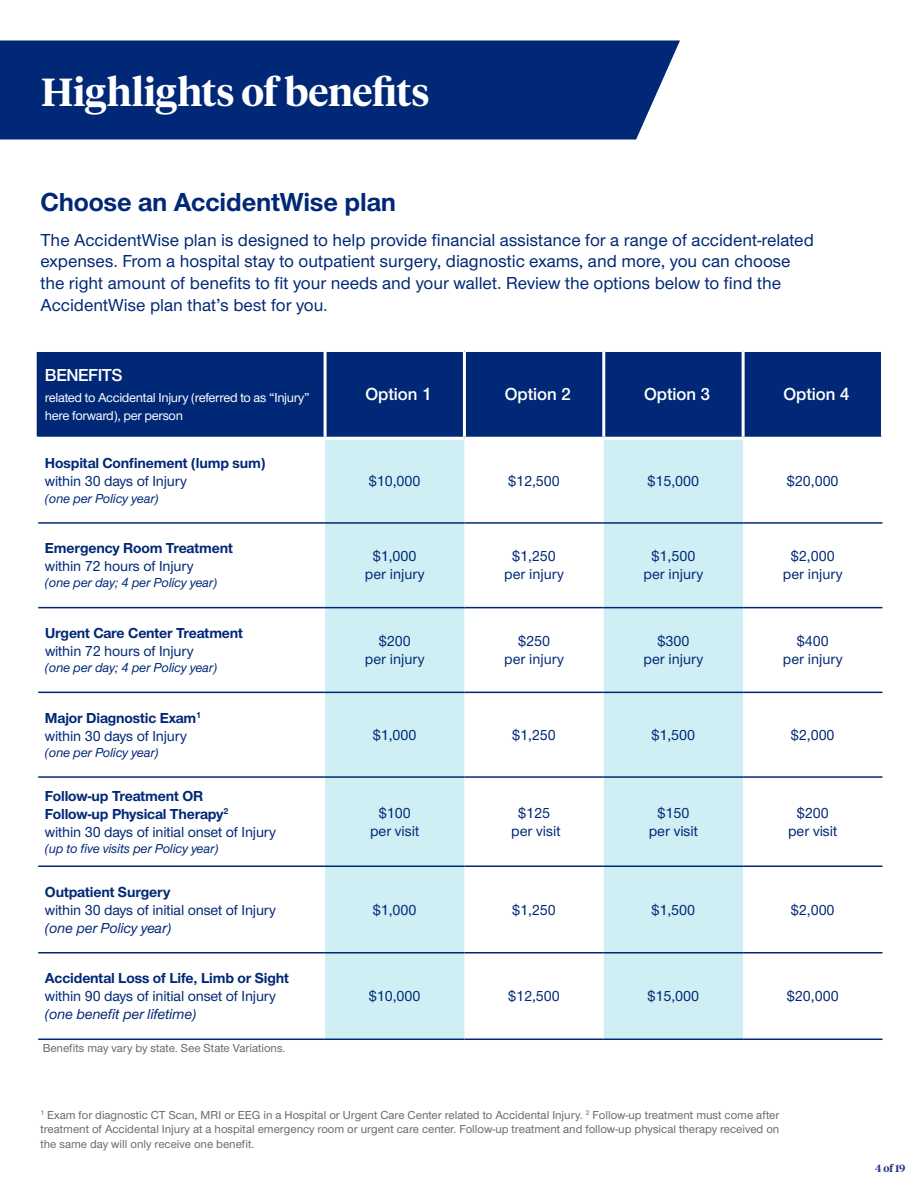
<style>
.page{position:relative;width:918px;height:1188px;background:#fff}
.page>*{position:absolute;margin:0;border:0;box-sizing:border-box;transform-origin:0 0}
.t1{font:600 39px "UHC Serif Headline";letter-spacing:-.005em;color:#fff}
.t2{font:700 27px "UHC Sans";letter-spacing:-.005em;color:#002876}
.t3{font:500 18px/21.6px "UHC Sans";color:#002876}
.t4{font:600 18px "UHC Sans";letter-spacing:-.005em;color:#fff}
.t5{font:600 18px "UHC Sans";letter-spacing:-.025em;color:#fff}
.t6{font:500 15px/18px "UHC Sans";color:#002876;text-align:center}
.t7{font:700 15px/18px "UHC Sans";letter-spacing:-.01em;color:#002876}
.t8{font:italic 500 15px "UHC Sans";letter-spacing:-.01em;color:#002876}
.t9{font:italic 500 13.5px "UHC Sans";letter-spacing:-.01em;color:#002876}
.t10{font:500 13.5px/18px "UHC Sans";letter-spacing:-.025em;color:#fff}
.t11{font:500 12px/14.4px "UHC Sans";color:#69696c;text-align:justify}
.t12{font:600 10.5px "UHC Serif Headline";color:#283582}
.s1{font-weight:700}
.s2{font-weight:500}
</style>
<div class="page">
<div style="left:40px;top:352px;width:841px;height:85px;background:#002876"></div>
<svg style="left:325px;top:440px;width:418px;height:599px;fill:#cfeff5"></svg>
<hr style="left:38px;top:522px;width:287px;height:2px;background:#002876">
<hr style="left:464px;top:522px;width:140px;height:2px;background:#002876">
<hr style="left:604px;top:522px;width:139px;height:2px;background:#002876">
<hr style="left:743px;top:522px;width:139px;height:2px;background:#002876">
<hr style="left:38px;top:607px;width:287px;height:1px;background:#002876">
<hr style="left:464px;top:607px;width:140px;height:1px;background:#002876">
<hr style="left:604px;top:607px;width:139px;height:1px;background:#002876">
<hr style="left:743px;top:607px;width:139px;height:1px;background:#002876">
<hr style="left:38px;top:692px;width:287px;height:1px;background:#002876">
<hr style="left:464px;top:692px;width:140px;height:1px;background:#002876">
<hr style="left:604px;top:692px;width:139px;height:1px;background:#002876">
<hr style="left:743px;top:692px;width:139px;height:1px;background:#002876">
<hr style="left:38px;top:776px;width:287px;height:2px;background:#002876">
<hr style="left:464px;top:776px;width:140px;height:2px;background:#002876">
<hr style="left:604px;top:776px;width:139px;height:2px;background:#002876">
<hr style="left:743px;top:776px;width:139px;height:2px;background:#002876">
<hr style="left:38px;top:866px;width:287px;height:1px;background:#002876">
<hr style="left:464px;top:866px;width:140px;height:1px;background:#002876">
<hr style="left:604px;top:866px;width:139px;height:1px;background:#002876">
<hr style="left:743px;top:866px;width:139px;height:1px;background:#002876">
<hr style="left:38px;top:952px;width:287px;height:2px;background:#002876">
<hr style="left:464px;top:952px;width:140px;height:2px;background:#002876">
<hr style="left:604px;top:952px;width:139px;height:2px;background:#002876">
<hr style="left:743px;top:952px;width:139px;height:2px;background:#002876">
<hr style="left:38px;top:1039px;width:287px;height:1px;background:#002876">
<hr style="left:464px;top:1039px;width:140px;height:1px;background:#002876">
<hr style="left:604px;top:1039px;width:139px;height:1px;background:#002876">
<hr style="left:743px;top:1039px;width:139px;height:1px;background:#002876">
<hr style="left:325px;top:522px;width:139px;height:2px;background:#002876">
<hr style="left:325px;top:607px;width:139px;height:1px;background:#002876">
<hr style="left:325px;top:692px;width:139px;height:1px;background:#002876">
<hr style="left:325px;top:776px;width:139px;height:2px;background:#002876">
<hr style="left:325px;top:866px;width:139px;height:1px;background:#002876">
<hr style="left:325px;top:952px;width:139px;height:2px;background:#002876">
<hr style="left:325px;top:1039px;width:139px;height:1px;background:#002876">
<hr style="left:324px;top:352px;width:3px;height:85px;background:#fff">
<hr style="left:463px;top:352px;width:3px;height:85px;background:#fff">
<hr style="left:602px;top:352px;width:3px;height:85px;background:#fff">
<hr style="left:742px;top:352px;width:3px;height:85px;background:#fff">
<hr style="left:37px;top:352px;width:3px;height:85px;background:#002876">
<div style="left:0;top:40px;width:680px;height:100px;background:#002876"></div>
<div style="left:41px;top:76px;width:549px;height:30px;background:#002876"></div>
<h1 class="t1" style="left:41px;top:65px;width:390px">Highlights of benefits</h1>
<h2 class="t2" style="left:40px;top:184px;width:357px">Choose an AccidentWise plan</h2>
<p class="t3" style="left:40px;top:228px;width:775px">The AccidentWise plan is designed to help provide financial assistance for a range of accident-related expenses. From a hospital stay to outpatient surgery, diagnostic exams, and more, you can choose the right amount of benefits to fit your needs and your wallet. Review the options below to find the AccidentWise plan that’s best for you.</p>
<p class="t5" style="left:45px;top:363px;width:79px">BENEFITS</p>
<p class="t10" style="left:45px;top:388px;width:266px">related to Accidental Injury (referred to as “Injury” here forward), per person</p>
<p class="t4" style="left:365px;top:383px;width:68px">Option 1</p>
<p class="t4" style="left:505px;top:383px;width:68px">Option 2</p>
<p class="t4" style="left:644px;top:383px;width:68px">Option 3</p>
<p class="t4" style="left:784px;top:383px;width:68px">Option 4</p>
<p class="t7" style="left:45px;top:454px;width:222px">Hospital Confinement (lump sum)</p>
<p class="t6" style="left:45px;top:472px;width:143px">within 30 days of Injury</p>
<p class="t9" style="left:45px;top:489px;width:115px">(one per Policy year)</p>
<p class="t6" style="left:369px;top:471px;width:53px">$10,000</p>
<p class="t6" style="left:508px;top:471px;width:53px">$12,500</p>
<p class="t6" style="left:648px;top:471px;width:53px">$15,000</p>
<p class="t6" style="left:787px;top:471px;width:53px">$20,000</p>
<p class="t7" style="left:45px;top:539px;width:189px">Emergency Room Treatment</p>
<p class="t6" style="left:45px;top:557px;width:150px">within 72 hours of Injury</p>
<p class="t9" style="left:45px;top:574px;width:174px">(one per day; 4 per Policy year)</p>
<p class="t7" style="left:45px;top:623px;width:200px">Urgent Care Center Treatment</p>
<p class="t6" style="left:45px;top:641px;width:150px">within 72 hours of Injury</p>
<p class="t9" style="left:45px;top:658px;width:174px">(one per day; 4 per Policy year)</p>
<p class="t6" style="left:45px;top:708px;width:158px;text-align:left"><span class="s1">Major Diagnostic Exam</span><sup>1 </sup>within 30 days of Injury</p>
<p class="t9" style="left:45px;top:743px;width:115px">(one per Policy year)</p>
<p class="t7" style="left:45px;top:786px;width:233px">Follow-up Treatment OR<br>Follow-up Physical Therapy<sup>2<br></sup><span class="s2">within 30 days of initial onset of Injury</span></p>
<p class="t9" style="left:45px;top:839px;width:175px">(up to five visits per Policy year)</p>
<p class="t7" style="left:45px;top:882px;width:127px">Outpatient Surgery</p>
<p class="t6" style="left:45px;top:900px;width:233px">within 30 days of initial onset of Injury</p>
<p class="t8" style="left:45px;top:917px;width:128px">(one per Policy year)</p>
<p class="t7" style="left:45px;top:969px;width:246px">Accidental Loss of Life, Limb or Sight</p>
<p class="t6" style="left:45px;top:986px;width:233px">within 90 days of initial onset of Injury</p>
<p class="t8" style="left:45px;top:1004px;width:153px">(one benefit per lifetime)</p>
<p class="t11" style="left:43px;top:1040px;width:244px">Benefits may vary by state. See State Variations.</p>
<p class="t6" style="left:365px;top:547px;width:61px">$1,000 per injury</p>
<p class="t6" style="left:504px;top:547px;width:61px">$1,250 per injury</p>
<p class="t6" style="left:644px;top:547px;width:61px">$1,500 per injury</p>
<p class="t6" style="left:783px;top:547px;width:61px">$2,000 per injury</p>
<p class="t6" style="left:365px;top:631px;width:61px">$200<br>per injury</p>
<p class="t6" style="left:504px;top:631px;width:61px">$250<br>per injury</p>
<p class="t6" style="left:644px;top:631px;width:61px">$300<br>per injury</p>
<p class="t6" style="left:783px;top:631px;width:61px">$400<br>per injury</p>
<p class="t6" style="left:373px;top:725px;width:45px">$1,000</p>
<p class="t6" style="left:512px;top:725px;width:45px">$1,250</p>
<p class="t6" style="left:652px;top:725px;width:45px">$1,500</p>
<p class="t6" style="left:791px;top:725px;width:45px">$2,000</p>
<p class="t6" style="left:370px;top:803px;width:51px">$100 per visit</p>
<p class="t6" style="left:511px;top:803px;width:51px">$125 per visit</p>
<p class="t6" style="left:649px;top:803px;width:51px">$150 per visit</p>
<p class="t6" style="left:788px;top:803px;width:51px">$200 per visit</p>
<p class="t6" style="left:373px;top:900px;width:45px">$1,000</p>
<p class="t6" style="left:512px;top:900px;width:45px">$1,250</p>
<p class="t6" style="left:652px;top:900px;width:45px">$1,500</p>
<p class="t6" style="left:791px;top:900px;width:45px">$2,000</p>
<p class="t6" style="left:369px;top:986px;width:53px">$10,000</p>
<p class="t6" style="left:508px;top:986px;width:53px">$12,500</p>
<p class="t6" style="left:648px;top:986px;width:53px">$15,000</p>
<p class="t6" style="left:787px;top:986px;width:53px">$20,000</p>
<p class="t11" style="left:40px;top:1107px;width:740px"><sup>1</sup> Exam for diagnostic CT Scan, MRI or EEG in a Hospital or Urgent Care Center related to Accidental Injury. <sup>2</sup> Follow-up treatment must come after treatment of Accidental Injury at a hospital emergency room or urgent care center. Follow-up treatment and follow-up physical therapy received on the same day will only receive one benefit.</p>
<p class="t12" style="left:875px;top:1161px;width:32px">4 of 19</p>
</div>
